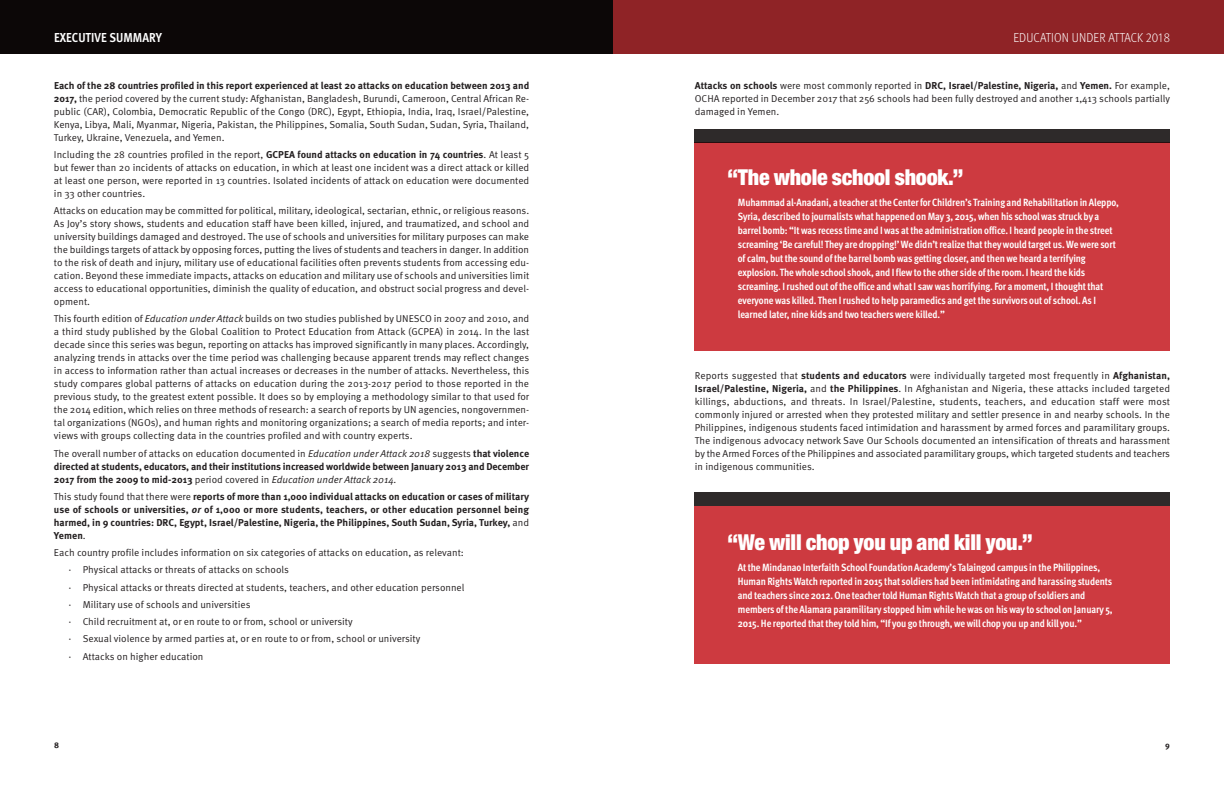
<style>
.page{position:relative;width:1224px;height:792px;background:#fff}
.page>*{position:absolute;margin:0;border:0;box-sizing:border-box;transform-origin:0 0}
.t1{font:900 condensed 22px "Helvetica Neue";letter-spacing:-.01em;color:#fff}
.t2{font:300 13px "Meta Pro";letter-spacing:.01em;color:#fff;scale:.9 1}
.t3{font:700 condensed 13px "Meta Pro";letter-spacing:.005em;color:#fff}
.t4{font:700 condensed 10.5px/14px "Meta Pro";letter-spacing:-.01em;color:#fff}
.t5{font:10px/13px "Meta Pro Norm";color:#231f20;text-align:justify}
.t6{font:700 10px/13px "Meta Pro";letter-spacing:-.005em;color:#231f20}
.t7{font:700 8.2px "Meta Pro";color:#231f20}
.s1{font-family:"Meta Pro";font-weight:700}
.s2{font-family:"Meta Pro Norm Ita"}
.s3{font-family:"Meta Pro Norm";font-weight:400}
.s4{font-family:"Meta Pro Norm Ita";font-weight:400}
.s5{font-style:italic}
</style>
<div class="page">
<div style="left:612px;top:0;width:612px;height:54px;background:#8f2326"></div>
<div style="left:0;top:0;width:612px;height:54px;background:#0c0707"></div>
<div style="left:695px;top:143px;width:475px;height:208px;background:#cd3a40"></div>
<div style="left:695px;top:129px;width:475px;height:14px;background:#2e2a2a"></div>
<div style="left:695px;top:506px;width:475px;height:158px;background:#cd3a40"></div>
<div style="left:695px;top:492px;width:475px;height:14px;background:#2e2a2a"></div>
<h2 class="t3" style="left:54px;top:32px;width:109px">EXECUTIVE SUMMARY</h2>
<h2 class="t2" style="left:1013px;top:32px;width:175px">EDUCATION UNDER ATTACK 2018</h2>
<p class="t6" style="left:54px;top:79px;width:477px">Each of the 28 countries profiled in this report experienced at least 20 attacks on education between 2013 and</p>
<p class="t5" style="left:54px;top:92px;width:477px"><span class="s1">2017,</span> the period covered by the current study: Afghanistan, Bangladesh, Burundi, Cameroon, Central African Re&shy;public (CAR), Colombia, Democratic Republic of the Congo (DRC), Egypt, Ethiopia, India, Iraq, Israel/Palestine, Kenya, Libya, Mali, Myanmar, Nigeria, Pakistan, the Philippines, Somalia, South Sudan, Sudan, Syria, Thailand, Turkey, Ukraine, Venezuela, and Yemen.</p>
<p class="t5" style="left:54px;top:149px;width:477px">Including the 28 countries profiled in the report, <span class="s1">GCPEA found attacks on education in 74 countries</span>. At least 5 but fewer than 20 incidents of attacks on education, in which at least one incident was a direct attack or killed at least one person, were reported in 13 countries. Isolated incidents of attack on education were documented in 33 other countries.</p>
<p class="t5" style="left:54px;top:205px;width:477px">Attacks on education may be committed for political, military, ideological, sectarian, ethnic, or religious reasons.<br>As Joy’s story shows, students and education staff have been killed, injured, and traumatized, and school and university buildings damaged and destroyed. The use of schools and universities for military purposes can make the buildings targets of attack by opposing forces, putting the lives of students and teachers in danger. In addition to the risk of death and injury, military use of educational facilities often prevents students from accessing edu&shy;cation. Beyond these immediate impacts, attacks on education and military use of schools and universities limit access to educational opportunities, diminish the quality of education, and obstruct social progress and devel&shy;opment.</p>
<p class="t5" style="left:54px;top:313px;width:477px">This fourth edition of <span class="s2">Education under Attack</span> builds on two studies published by UNESCO in 2007 and 2010, and a third study published by the Global Coalition to Protect Education from Attack (GCPEA) in 2014. In the last decade since this series was begun, reporting on attacks has improved significantly in many places. Accordingly, analyzing trends in attacks over the time period was challenging because apparent trends may reflect changes in access to information rather than actual increases or decreases in the number of attacks. Nevertheless, this study compares global patterns of attacks on education during the 2013-2017 period to those reported in the previous study, to the greatest extent possible. It does so by employing a methodology similar to that used for the 2014 edition, which relies on three methods of research: a search of reports by UN agencies, nongovernmen&shy;tal organizations (NGOs), and human rights and monitoring organizations; a search of media reports; and inter&shy;views with groups collecting data in the countries profiled and with country experts.</p>
<p class="t5" style="left:54px;top:447px;width:477px">The overall number of attacks on education documented in <span class="s2">Education under Attack 2018</span> suggests <span class="s1">that violence</span></p>
<p class="t6" style="left:54px;top:460px;width:477px">directed at students, educators, and their institutions increased worldwide between January 2013 and December<br>2017 from the 2009 to mid-2013 <span class="s3">period covered in</span> <span class="s4">Education under Attack 2014.</span></p>
<p class="t6" style="left:54px;top:491px;width:477px;text-align:justify"><span class="s3">This study found that there were</span> reports of more than 1,000 individual attacks on education or cases of military use of schools or universities, <span class="s5">or</span> of 1,000 or more students, teachers, or other education personnel being harmed, in 9 countries: DRC, Egypt, Israel/Palestine, Nigeria, the Philippines, South Sudan, Syria, Turkey, <span class="s3">and </span>Yemen<span class="s3">.</span></p>
<p class="t5" style="left:68px;top:545px;width:398px;line-height:17.2px;text-align:left;text-indent:-14px">Each country profile includes information on six categories of attacks on education, as relevant: · Physical attacks or threats of attacks on schools<br>· Physical attacks or threats directed at students, teachers, and other education personnel · Military use of schools and universities<br>· Child recruitment at, or en route to or from, school or university<br>· Sexual violence by armed parties at, or en route to or from, school or university<br>· Attacks on higher education</p>
<p class="t6" style="left:695px;top:79px;width:477px">Attacks on schools <span class="s3">were most commonly reported in</span> DRC, Israel/Palestine, Nigeria, <span class="s3">and</span> Yemen. <span class="s3">For example,</span></p>
<p class="t5" style="left:695px;top:92px;width:477px">OCHA reported in December 2017 that 256 schools had been fully destroyed and another 1,413 schools partially damaged in Yemen.</p>
<h1 class="t1" style="left:728px;top:169px;width:237px">“The whole school shook.”</h1>
<p class="t4" style="left:738px;top:196px;width:382px">Muhammad al-Anadani, a teacher atthe CenterforChildren’s Training and Rehabilitation in Aleppo, Syria, described to journalistswhat happened onMay 3, 2015,when his schoolwas struck by a barrel bomb: “Itwas recess time and Iwas atthe administration office. I heard people in the street screaming ‘Be careful! They are dropping!’We didn’trealize thattheywould target us.Wewere sort ofcalm, butthe sound ofthe barrel bombwas getting closer, and thenwe heard a terrifying explosion. Thewhole school shook, and I flewto the other side ofthe room. I heard the kids screaming. Irushed out ofthe office andwhatI sawwas horrifying.For amoment, Ithoughtthat everyonewas killed. Then Irushed to help paramedics and getthe survivors out of school. As I learned later, nine kids and two teacherswere killed.”</p>
<p class="t5" style="left:695px;top:370px;width:477px">Reports suggested that <span class="s1">students and educators</span> were individually targeted most frequently in <span class="s1">Afghanistan, Israel/Palestine, Nigeria,</span> and <span class="s1">the Philippines</span>. In Afghanistan and Nigeria, these attacks included targeted killings, abductions, and threats. In Israel/Palestine, students, teachers, and education staff were most commonly injured or arrested when they protested military and settler presence in and nearby schools. In the Philippines, indigenous students faced intimidation and harassment by armed forces and paramilitary groups.<br>The indigenous advocacy network Save Our Schools documented an intensification of threats and harassment by the Armed Forces of the Philippines and associated paramilitary groups, which targeted students and teachers in indigenous communities.</p>
<h1 class="t1" style="left:728px;top:534px;width:307px">“We will chop you up and kill you.”</h1>
<p class="t4" style="left:738px;top:561px;width:376px">AttheMindanao InterfaithSchoolFoundation Academy’s Talaingod campus in the Philippines, Human RightsWatch reported in 2015 that soldiers had been intimidating and harassing students and teachers since 2012.One teachertold Human RightsWatch that a group of soldiers and members ofthe Alamara paramilitary stopped himwhile hewas on hisway to school on January 5, 2015. He reported thatthey told him, “If you go through,wewillchop you up and kill you.”</p>
<p class="t7" style="left:54px;top:742px;width:6px">8</p>
<p class="t7" style="left:1165px;top:742px;width:6px">9</p>
</div>
